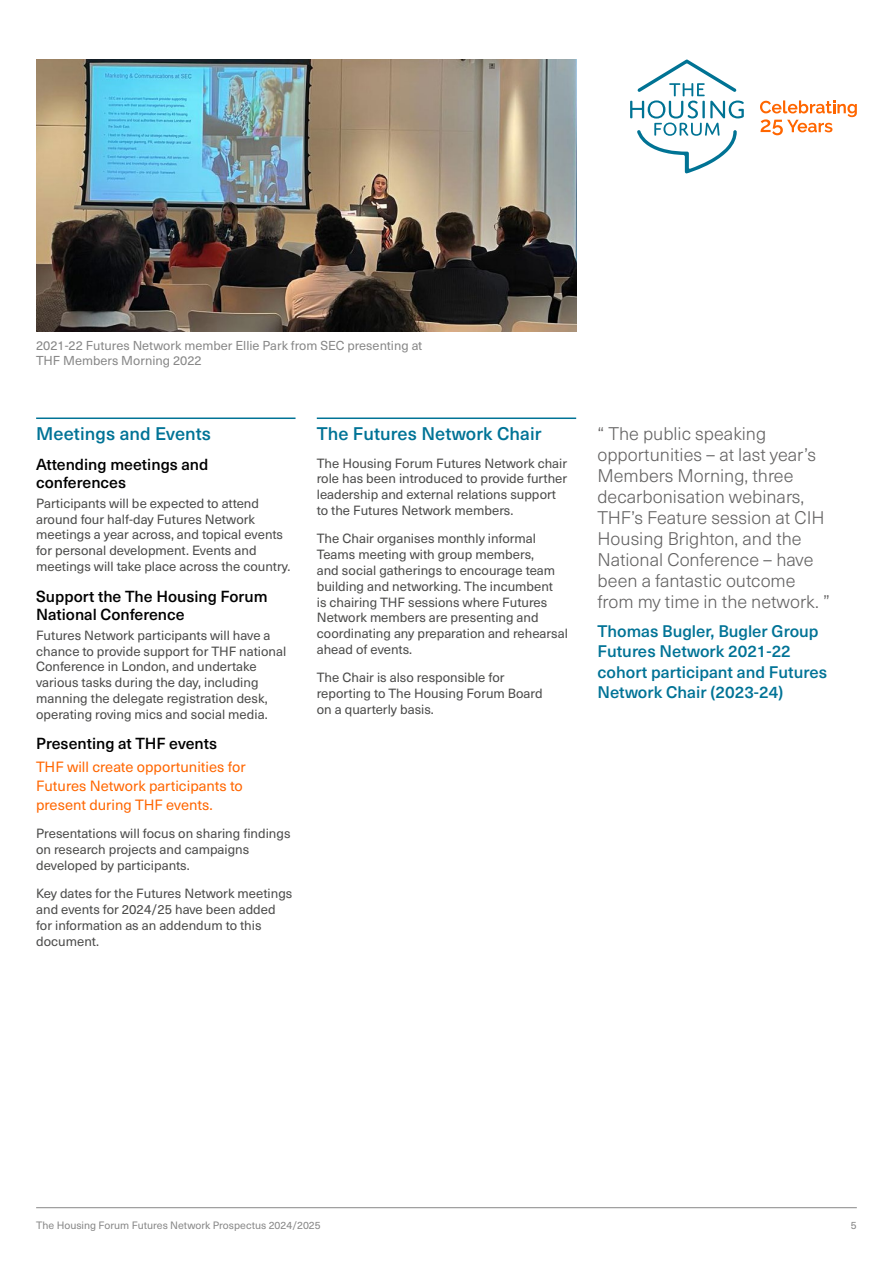
<style>
.page{position:relative;width:893px;height:1263px;background:#fff}
.page>*{position:absolute;margin:0;border:0;box-sizing:border-box;transform-origin:0 0}
.Quote_teal{font:300 18px/21px "Neue Haas Unica W1 G";color:#646363}
.Text_Heading_1{font:500 18px "Neue Haas Unica W1 G";letter-spacing:.005em;color:#007396}
.Quote_person_teal{font:500 16.5px/20.2px "Neue Haas Unica W1 G";color:#007396}
.Text_Heading_2{font:500 15.75px/18px "Neue Haas Unica W1 G";color:#000}
.pull_out_text_panel{font:14.7px/18.8px "Neue Haas Unica W1 G";color:#f60}
.Text{font:13.2px/15.8px "Neue Haas Unica W1 G";color:#4a4a49}
.Caption_text{font:12.75px/15px "Neue Haas Unica W1 G";color:#878787}
.t1{font:10.5px "Neue Haas Unica W1 G";color:#878787}
</style>
<div class="page">
<hr style="left:36px;top:1207px;width:821px;height:1px;background:#878787">
<svg style="left:630px;top:59px;width:114px;height:114px"></svg>
<svg style="left:760px;top:100px;width:97px;height:35px"></svg>
<hr style="left:36px;top:417px;width:260px;height:2px;background:#007396">
<hr style="left:317px;top:417px;width:259px;height:2px;background:#007396">
<img style="left:36px;top:60px;width:540px;height:272px">
<p class="Caption_text" style="left:36px;top:337px;width:388px">2021-22 Futures Network member Ellie Park from SEC presenting at<br>THF Members Morning 2022</p>
<p class="Text_Heading_1" style="left:36px;top:420px;width:176px">Meetings and Events</p>
<p class="Text_Heading_2" style="left:36px;top:454px;width:174px">Attending meetings and conferences</p>
<p class="Text" style="left:36px;top:495px;width:256px">Participants will be expected to attend around four half-day Futures Network meetings a year across, and topical events for personal development. Events and meetings will take place across the country.</p>
<p class="Text_Heading_2" style="left:36px;top:586px;width:233px">Support the The Housing Forum<br>National Conference</p>
<p class="Text" style="left:36px;top:626px;width:252px">Futures Network participants will have a chance to provide support for THF national Conference in London, and undertake various tasks during the day, including manning the delegate registration desk, operating roving mics and social media.</p>
<p class="Text_Heading_2" style="left:36px;top:734px;width:182px">Presenting at THF events</p>
<p class="pull_out_text_panel" style="left:36px;top:757px;width:211px">THF will create opportunities for<br>Futures Network participants to present during THF events.</p>
<p class="Text" style="left:36px;top:825px;width:256px">Presentations will focus on sharing findings on research projects and campaigns developed by participants.</p>
<p class="Text" style="left:36px;top:885px;width:258px">Key dates for the Futures Network meetings and events for 2024/25 have been added for information as an addendum to this document.</p>
<p class="Text_Heading_1" style="left:317px;top:420px;width:226px">The Futures Network Chair</p>
<p class="Text" style="left:317px;top:454px;width:252px">The Housing Forum Futures Network chair role has been introduced to provide further leadership and external relations support to the Futures Network members.</p>
<p class="Text" style="left:317px;top:530px;width:253px">The Chair organises monthly informal Teams meeting with group members,<br>and social gatherings to encourage team building and networking. The incumbent<br>is chairing THF sessions where Futures Network members are presenting and coordinating any preparation and rehearsal ahead of events.</p>
<p class="Text" style="left:317px;top:669px;width:227px">The Chair is also responsible for reporting to The Housing Forum Board on a quarterly basis.</p>
<p class="Quote_teal" style="left:597px;top:422px;width:234px">“ The public speaking opportunities – at last year’s<br>Members Morning, three decarbonisation webinars,<br>THF’s Feature session at CIH<br>Housing Brighton, and the<br>National Conference – have been a fantastic outcome from my time in the network. ”</p>
<p class="Quote_person_teal" style="left:597px;top:620px;width:231px">Thomas Bugler, Bugler Group<br>Futures Network 2021-22 cohort participant and Futures<br>Network Chair (2023-24)</p>
<p class="t1" style="left:36px;top:1217px;width:286px">The Housing Forum Futures Network Prospectus 2024/2025</p>
<p class="t1" style="left:851px;top:1217px;width:7px">5</p>
</div>
